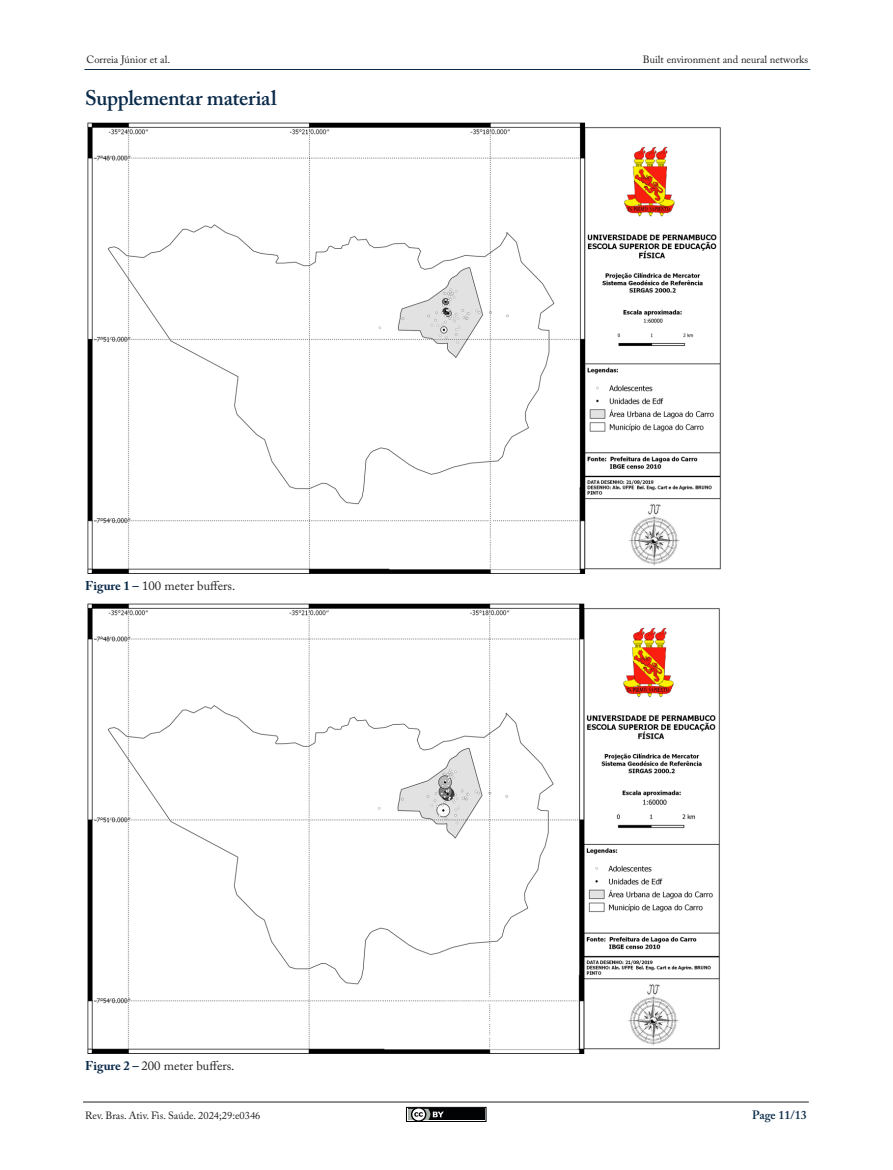
<style>
.page{position:relative;width:893px;height:1170px;background:#fff}
.page>*{position:absolute;margin:0;border:0;box-sizing:border-box;transform-origin:0 0}
.t1{font:600 21px "Adobe Caslon Pro";letter-spacing:-.015em;color:#0b2b4b}
.t2{font:12.75px "Adobe Caslon Pro";color:#231f20}
.t3{font:600 12px "Adobe Caslon Pro";color:#0b2b4b}
.t4{font:10.5px "Adobe Caslon Pro";color:#231f20}
.s1{font-weight:700;color:#0b2b4b}
</style>
<div class="page">
<hr style="left:84px;top:69px;width:726px;height:1px;background:#0b2b4b">
<hr style="left:83px;top:1101px;width:726px;height:1px;background:#231f20">
<div style="left:406px;top:1106px;width:80px;height:15px;border:1px solid #020304"></div>
<div style="left:408px;top:1108px;width:77px;height:11px;background:#020304"></div>
<svg style="left:406px;top:1106px;width:38px;height:16px"></svg>
<img style="left:87px;top:122px;width:634px;height:451px">
<img style="left:87px;top:603px;width:633px;height:450px">
<p class="t4" style="left:87px;top:53px;width:85px">Correia Júnior et al.</p>
<p class="t4" style="left:643px;top:53px;width:167px">Built environment and neural networks</p>
<h1 class="t1" style="left:85px;top:86px;width:193px">Supplementar material</h1>
<p class="t2" style="left:85px;top:578px;width:152px"><span class="s1">Figure 1 –</span> 100 meter buffers.</p>
<p class="t2" style="left:85px;top:1058px;width:151px"><span class="s1">Figure 2 –</span> 200 meter buffers.</p>
<p class="t4" style="left:85px;top:1109px;width:177px">Rev. Bras. Ativ. Fis. Saúde. 2024;29:e0346</p>
<p class="t3" style="left:752px;top:1107px;width:56px">Page 11/13</p>
</div>
